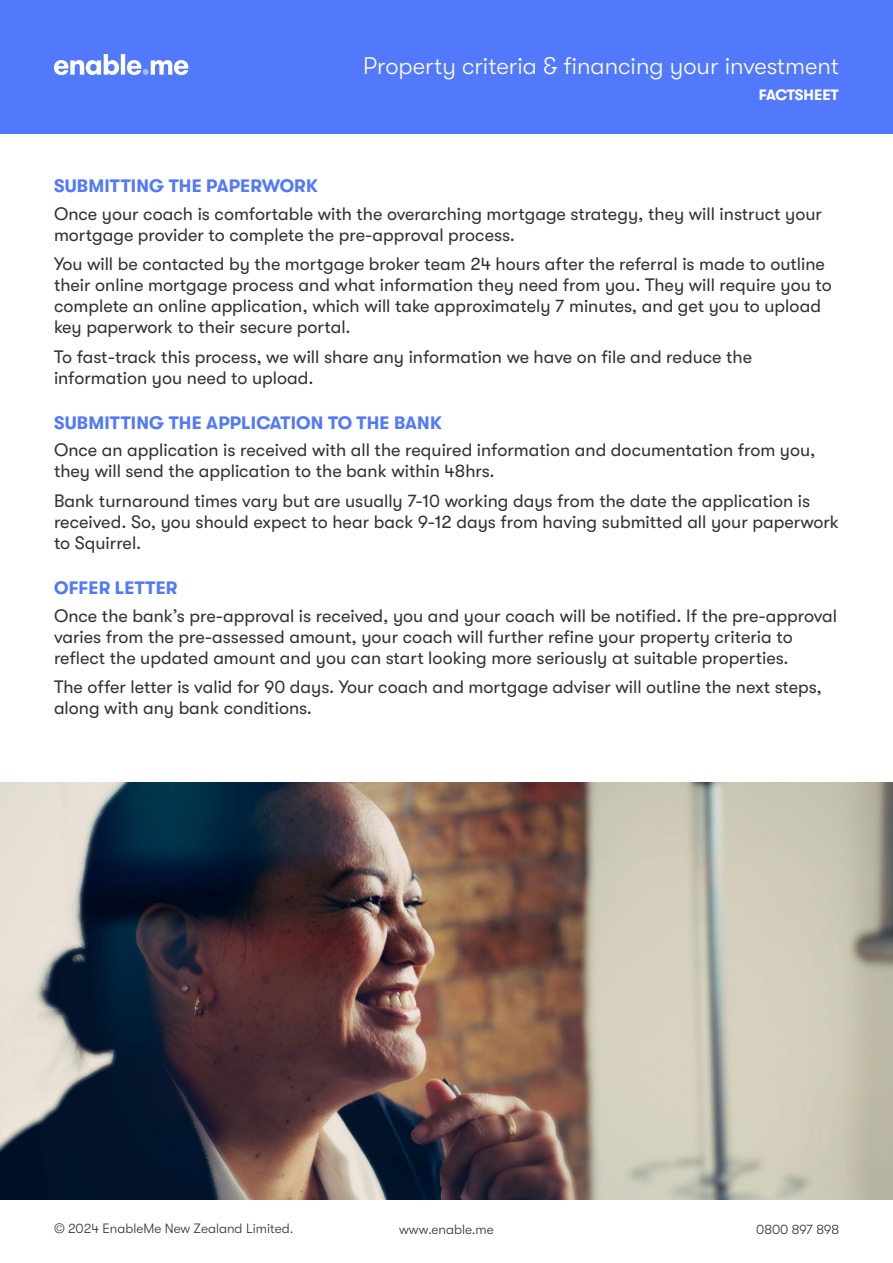
<style>
.page{position:relative;width:893px;height:1263px;background:#fff}
.page>*{position:absolute;margin:0;border:0;box-sizing:border-box;transform-origin:0 0}
.t1{font:300 24px "GT Walsheim";color:#fff}
.t2{font:18px/21px "GT Walsheim";color:#333}
.t3{font:700 18px "GT Walsheim";letter-spacing:.01em;color:#5279fb}
.t4{font:700 15px "GT Walsheim";letter-spacing:-.01em;color:#fff}
.t5{font:300 13.5px "GT Walsheim";color:#333}
</style>
<div class="page">
<div style="left:0;top:0;width:893px;height:133px;background:#5279fb"></div>
<svg style="left:54px;top:54px;width:134px;height:21px"></svg>
<img style="left:0;top:782px;width:893px;height:417px">
<p class="t3" style="left:54px;top:176px;width:265px">SUBMITTING THE PAPERWORK</p>
<h1 class="t1" style="left:363px;top:52px;width:477px">Property criteria &amp; financing your investment</h1>
<p class="t4" style="left:759px;top:87px;width:82px">FACTSHEET</p>
<p class="t2" style="left:54px;top:203px;width:769px">Once your coach is comfortable with the overarching mortgage strategy, they will instruct your mortgage provider to complete the pre-approval process.</p>
<p class="t2" style="left:54px;top:254px;width:779px">You will be contacted by the mortgage broker team 24 hours after the referral is made to outline their online mortgage process and what information they need from you. They will require you to complete an online application, which will take approximately 7 minutes, and get you to upload key paperwork to their secure portal.</p>
<p class="t2" style="left:54px;top:346px;width:700px">To fast-track this process, we will share any information we have on file and reduce the information you need to upload.</p>
<p class="t3" style="left:54px;top:412px;width:389px">SUBMITTING THE APPLICATION TO THE BANK</p>
<p class="t2" style="left:54px;top:440px;width:763px">Once an application is received with all the required information and documentation from you, they will send the application to the bank within 48hrs.</p>
<p class="t2" style="left:54px;top:490px;width:786px">Bank turnaround times vary but are usually 7-10 working days from the date the application is received. So, you should expect to hear back 9-12 days from having submitted all your paperwork to Squirrel.</p>
<p class="t3" style="left:54px;top:578px;width:125px">OFFER LETTER</p>
<p class="t2" style="left:54px;top:605px;width:785px">Once the bank’s pre-approval is received, you and your coach will be notified. If the pre-approval varies from the pre-assessed amount, your coach will further refine your property criteria to reflect the updated amount and you can start looking more seriously at suitable properties.</p>
<p class="t2" style="left:54px;top:676px;width:769px">The offer letter is valid for 90 days. Your coach and mortgage adviser will outline the next steps, along with any bank conditions.</p>
<p class="t5" style="left:54px;top:1221px;width:241px">© 2024 EnableMe New Zealand Limited.</p>
<p class="t5" style="left:399px;top:1222px;width:96px">www.enable.me</p>
<p class="t5" style="left:756px;top:1222px;width:84px">0800 897 898</p>
</div>
